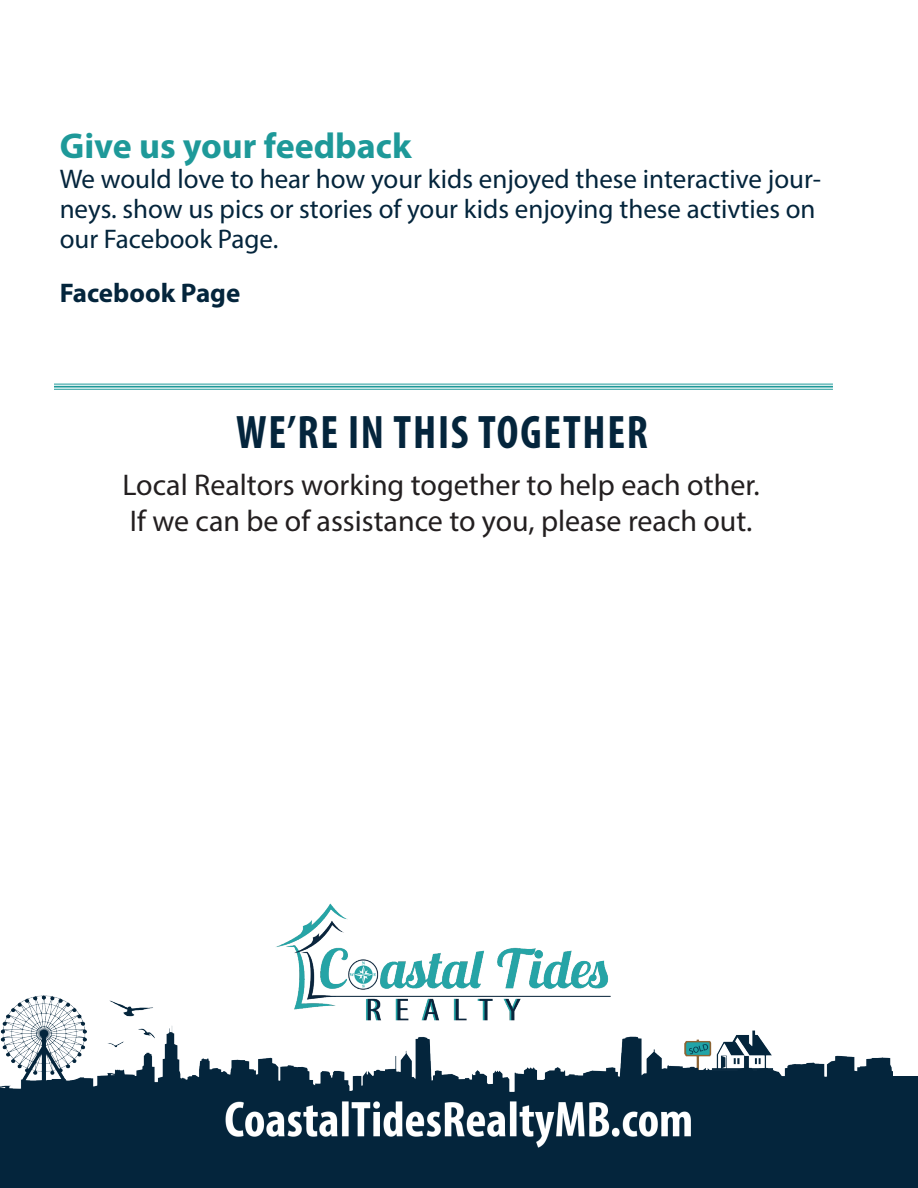
<style>
.page{position:relative;width:918px;height:1188px;background:#fff}
.page>*{position:absolute;margin:0;border:0;box-sizing:border-box;transform-origin:0 0}
.t1{font:700 condensed 47.25px "Myriad Pro";letter-spacing:.04em;color:#04253c;scale:.95 1}
.t2{font:700 36px "Myriad Pro";color:#1e9999}
.t3{font:30px/36px "Myriad Pro";color:#231f20}
.t4{font:27px/30px "Myriad Pro";color:#04253c}
.t5{font:700 27px "Myriad Pro";color:#04253c}
</style>
<div class="page">
<hr style="left:54px;top:389px;width:779px;height:1px;background:#1e9999">
<hr style="left:54px;top:386px;width:779px;height:2px;background:#1e9999">
<hr style="left:54px;top:384px;width:779px;height:1px;background:#1e9999">
<img style="left:276px;top:903px;width:335px;height:93px">
<div style="left:5px;top:1093px;width:913px;height:95px;background:#04253c"></div>
<div style="left:882px;top:1077px;width:36px;height:108px;background:#04253c"></div>
<img style="left:0;top:996px;width:893px;height:164px">
<h2 class="t2" style="left:60px;top:122px;width:353px">Give us your feedback</h2>
<p class="t4" style="left:60px;top:163px;width:763px">We would love to hear how your kids enjoyed these interactive jour&shy;neys. show us pics or stories of your kids enjoying these activties on our Facebook Page.</p>
<p class="t5" style="left:60px;top:275px;width:182px">Facebook Page</p>
<h1 class="t1" style="left:236px;top:402px;width:435px">WE’RE IN THIS TOGETHER</h1>
<p class="t3" style="left:123px;top:467px;width:639px">Local Realtors working together to help each other.<br>If we can be of assistance to you, please reach out.</p>
</div>
